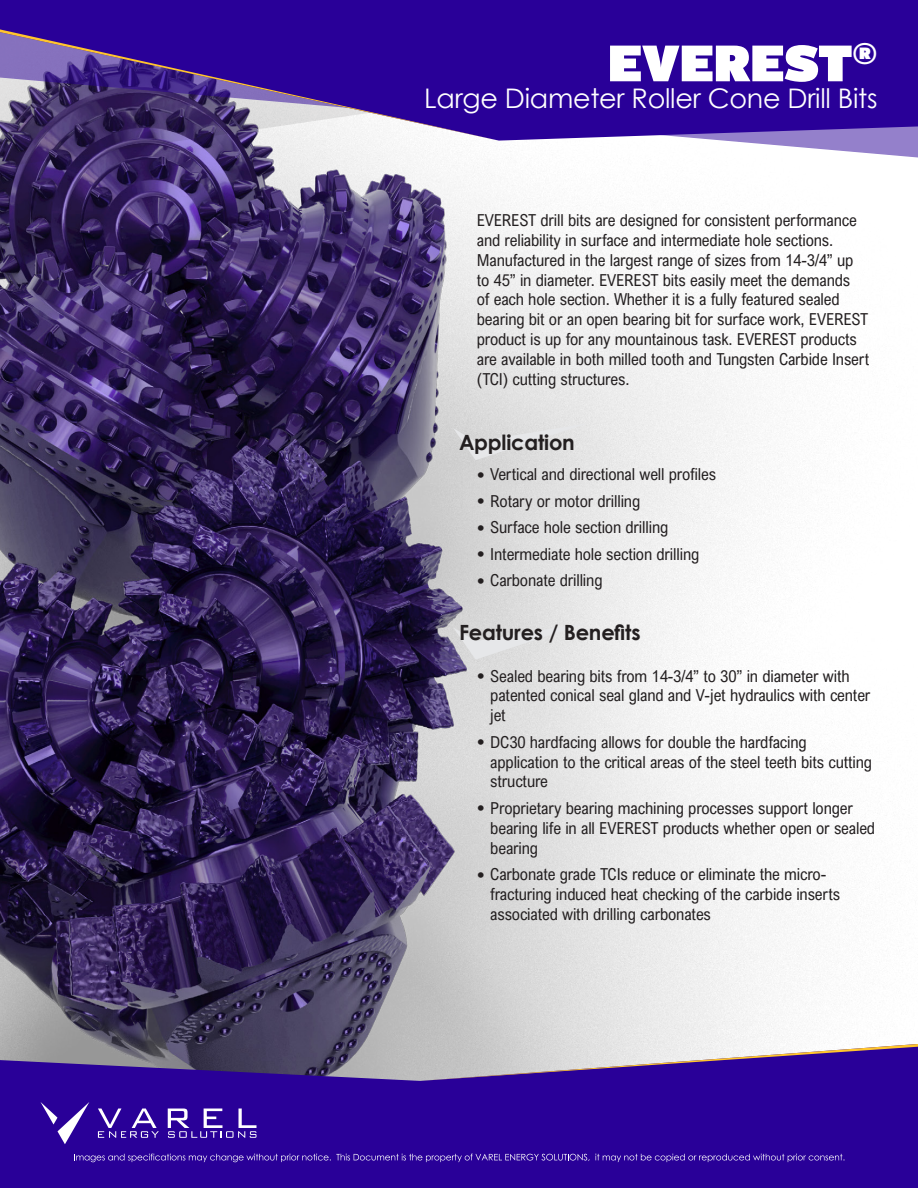
<style>
.page{position:relative;width:918px;height:1188px;background:#fff}
.page>*{position:absolute;margin:0;border:0;box-sizing:border-box;transform-origin:0 0}
.t1{font:900 51px "Interstate";letter-spacing:-.005em;color:#fff}
.t2{font:27px "Century Gothic";letter-spacing:-.01em;color:#fff}
.t3{font:700 21px "Century Gothic";letter-spacing:-.01em;color:#231f20}
.Base_Paragraph{font:16.5px/19.8px "Arial Nova Cond";letter-spacing:-.01em;color:#231f20}
.s1{font-weight:700;font-size:19.5px}
</style>
<div class="page">
<img style="left:0;top:169px;width:864px;height:874px">
<svg style="left:0;top:159px;width:479px;height:10px"></svg>
<svg style="left:0;top:141px;width:918px;height:18px"></svg>
<div style="left:0;top:0;width:918px;height:141px;background:#290098"></div>
<svg style="left:0;top:1043px;width:918px;height:145px;background:#310d95"></svg>
<svg style="left:0;top:27px;width:499px;height:114px;background:#513598"></svg>
<svg style="left:420px;top:1043px;width:498px;height:38px;background:#8b76b6"></svg>
<svg style="left:74px;top:1154px;width:771px;height:8px;background:#4f2eaa"></svg>
<svg style="left:40px;top:1102px;width:49px;height:42px"></svg>
<svg style="left:98px;top:1109px;width:61px;height:29px;background:#5636ad"></svg>
<svg style="left:168px;top:1109px;width:88px;height:29px;background:#5b3cb0"></svg>
<svg style="left:453px;top:423px;width:135px;height:37px;background:#dfdfdf"></svg>
<svg style="left:453px;top:623px;width:135px;height:37px;background:#dfdfe0"></svg>
<p class="t1" style="left:608px;top:32px;width:271px">EVEREST<sup>®</sup></p>
<p class="t2" style="left:424px;top:79px;width:455px">Large Diameter Roller Cone Drill Bits</p>
<p class="Base_Paragraph" style="left:477px;top:210px;width:394px">EVEREST drill bits are designed for consistent performance and reliability in surface and intermediate hole sections.<br>Manufactured in the largest range of sizes from 14-3/4” up to 45” in diameter. EVEREST bits easily meet the demands<br>of each hole section. Whether it is a fully featured sealed bearing bit or an open bearing bit for surface work, EVEREST product is up for any mountainous task. EVEREST products are available in both milled tooth and Tungsten Carbide Insert (TCI) cutting structures.</p>
<p class="t3" style="left:459px;top:426px;width:117px">Application</p>
<p class="Base_Paragraph" style="left:477px;top:464px;width:241px"><span class="s1">•</span> Vertical and directional well profiles</p>
<p class="Base_Paragraph" style="left:477px;top:491px;width:165px"><span class="s1">•</span> Rotary or motor drilling</p>
<p class="Base_Paragraph" style="left:477px;top:517px;width:193px"><span class="s1">•</span> Surface hole section drilling</p>
<p class="Base_Paragraph" style="left:477px;top:544px;width:224px"><span class="s1">•</span> Intermediate hole section drilling</p>
<p class="Base_Paragraph" style="left:477px;top:570px;width:127px"><span class="s1">•</span> Carbonate drilling</p>
<p class="t3" style="left:459px;top:616px;width:183px">Features / Benefits</p>
<p class="Base_Paragraph" style="left:490px;top:666px;width:382px;text-indent:-14px"><span class="s1">•</span> Sealed bearing bits from 14-3/4” to 30” in diameter with patented conical seal gland and V-jet hydraulics with center jet</p>
<p class="Base_Paragraph" style="left:490px;top:732px;width:383px;text-indent:-14px"><span class="s1">•</span> DC30 hardfacing allows for double the hardfacing application to the critical areas of the steel teeth bits cutting structure</p>
<p class="Base_Paragraph" style="left:490px;top:798px;width:386px;text-indent:-14px"><span class="s1">•</span> Proprietary bearing machining processes support longer bearing life in all EVEREST products whether open or sealed bearing</p>
<p class="Base_Paragraph" style="left:490px;top:864px;width:351px;text-indent:-14px"><span class="s1">•</span> Carbonate grade TCIs reduce or eliminate the micro&shy;fracturing induced heat checking of the carbide inserts associated with drilling carbonates</p>
</div>
